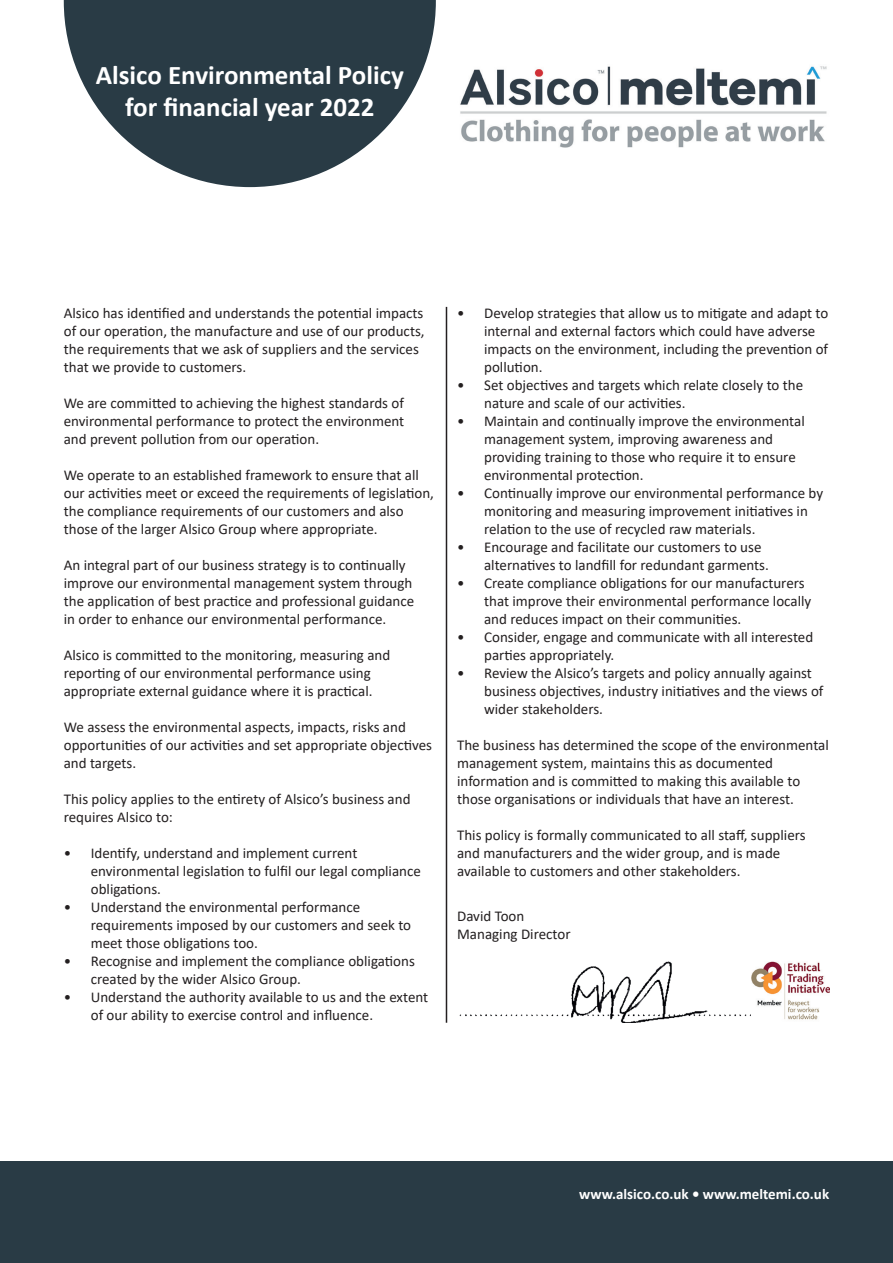
<style>
.page{position:relative;width:893px;height:1263px;background:#fff}
.page>*{position:absolute;margin:0;border:0;box-sizing:border-box;transform-origin:0 0}
.t1{font:700 27px/32.4px "Calibri";color:#fff;text-align:center}
.t2{font:15px/18px "Calibri";color:#231f20}
.t3{font:700 15px "Calibri";color:#fff}
</style>
<div class="page">
<svg style="left:64px;top:0;width:372px;height:187px;fill:#293b45"></svg>
<img style="left:460px;top:66px;width:367px;height:82px">
<hr style="left:446px;top:307px;width:1px;height:716px;background:#231f20">
<div style="left:0;top:1162px;width:893px;height:101px;background:#293b45"></div>
<img style="left:459px;top:961px;width:293px;height:62px">
<img style="left:752px;top:961px;width:77px;height:59px">
<h1 class="t1" style="left:96px;top:59px;width:309px">Alsico Environmental Policy for financial year 2022</h1>
<p class="t2" style="left:64px;top:304px;width:362px">Alsico has identified and understands the potential impacts of our operation, the manufacture and use of our products, the requirements that we ask of suppliers and the services that we provide to customers.</p>
<p class="t2" style="left:64px;top:394px;width:342px;text-align:justify">We are committed to achieving the highest standards of environmental performance to protect the environment and prevent pollution from our operation.</p>
<p class="t2" style="left:64px;top:466px;width:372px">We operate to an established framework to ensure that all our activities meet or exceed the requirements of legislation, the compliance requirements of our customers and also those of the larger Alsico Group where appropriate.</p>
<p class="t2" style="left:64px;top:556px;width:352px">An integral part of our business strategy is to continually improve our environmental management system through the application of best practice and professional guidance in order to enhance our environmental performance.</p>
<p class="t2" style="left:64px;top:646px;width:328px">Alsico is committed to the monitoring, measuring and reporting of our environmental performance using appropriate external guidance where it is practical.</p>
<p class="t2" style="left:64px;top:718px;width:370px">We assess the environmental aspects, impacts, risks and opportunities of our activities and set appropriate objectives and targets.</p>
<p class="t2" style="left:64px;top:790px;width:348px">This policy applies to the entirety of Alsico’s business and requires Alsico to:</p>
<p class="t2" style="left:91px;top:844px;width:332px;text-indent:-27px">• Identify, understand and implement current environmental legislation to fulfil our legal compliance obligations.</p>
<p class="t2" style="left:91px;top:898px;width:322px;text-indent:-27px">• Understand the environmental performance requirements imposed by our customers and seek to meet those obligations too.</p>
<p class="t2" style="left:91px;top:952px;width:326px;text-indent:-27px">• Recognise and implement the compliance obligations created by the wider Alsico Group.</p>
<p class="t2" style="left:91px;top:988px;width:339px;text-indent:-27px">• Understand the authority available to us and the extent of our ability to exercise control and influence.</p>
<p class="t2" style="left:484px;top:304px;width:346px;text-indent:-27px">• Develop strategies that allow us to mitigate and adapt to internal and external factors which could have adverse impacts on the environment, including the prevention of pollution.</p>
<p class="t2" style="left:484px;top:376px;width:321px;text-indent:-27px">• Set objectives and targets which relate closely to the nature and scale of our activities.</p>
<p class="t2" style="left:484px;top:412px;width:322px;text-indent:-27px">• Maintain and continually improve the environmental management system, improving awareness and providing training to those who require it to ensure environmental protection.</p>
<p class="t2" style="left:484px;top:484px;width:341px;text-indent:-27px">• Continually improve our environmental performance by monitoring and measuring improvement initiatives in relation to the use of recycled raw materials.</p>
<p class="t2" style="left:484px;top:538px;width:286px;text-indent:-27px">• Encourage and facilitate our customers to use alternatives to landfill for redundant garments.</p>
<p class="t2" style="left:484px;top:574px;width:329px;text-indent:-27px">• Create compliance obligations for our manufacturers that improve their environmental performance locally and reduces impact on their communities.</p>
<p class="t2" style="left:484px;top:628px;width:331px;text-indent:-27px">• Consider, engage and communicate with all interested parties appropriately.</p>
<p class="t2" style="left:484px;top:664px;width:341px;text-indent:-27px">• Review the Alsico’s targets and policy annually against business objectives, industry initiatives and the views of wider stakeholders.</p>
<p class="t2" style="left:457px;top:736px;width:373px">The business has determined the scope of the environmental management system, maintains this as documented information and is committed to making this available to those organisations or individuals that have an interest.</p>
<p class="t2" style="left:457px;top:826px;width:350px">This policy is formally communicated to all staff, suppliers and manufacturers and the wider group, and is made available to customers and other stakeholders.</p>
<p class="t2" style="left:457px;top:907px;width:115px">David Toon<br>Managing Director</p>
<p class="t3" style="left:579px;top:1183px;width:251px">www.alsico.co.uk • www.meltemi.co.uk</p>
</div>
